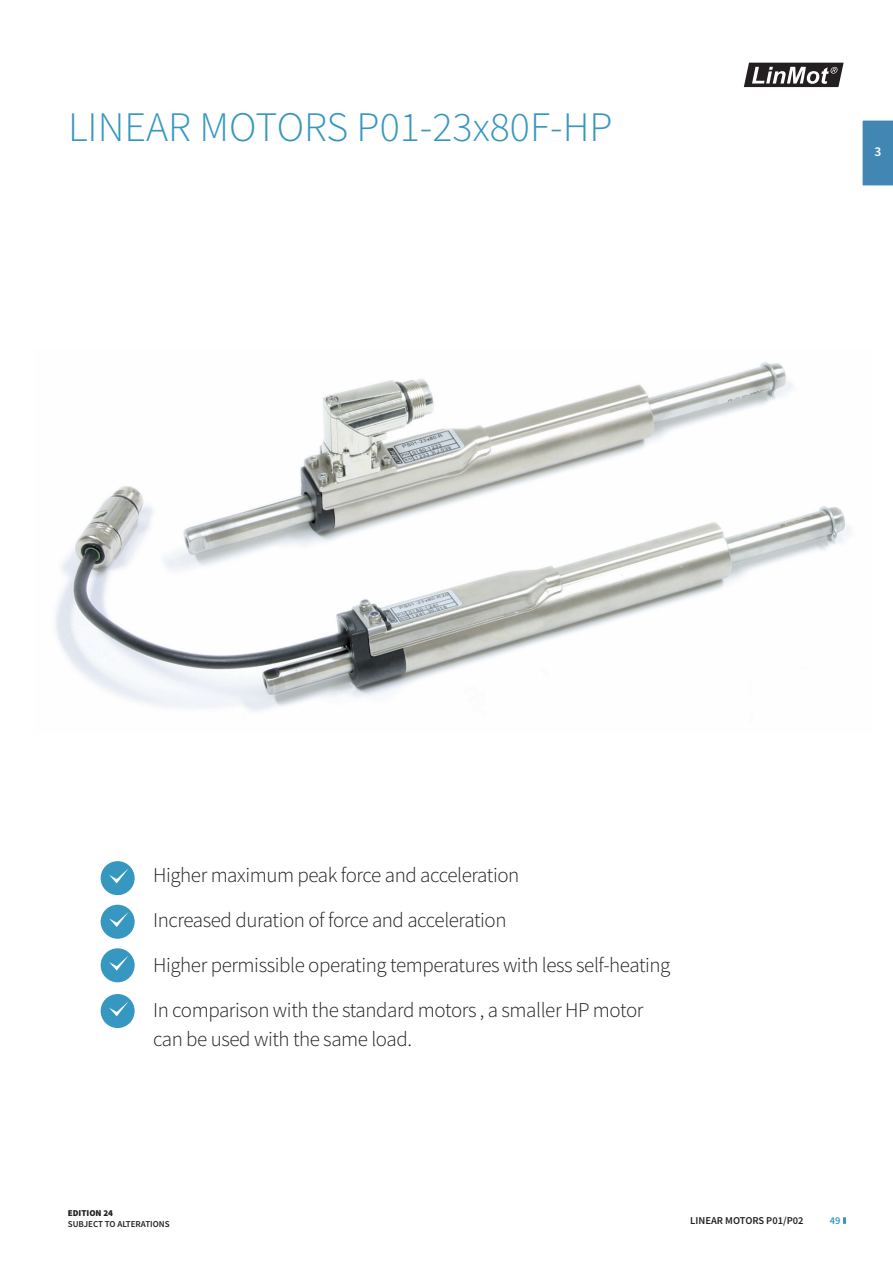
<style>
.page{position:relative;width:893px;height:1263px;background:#fff}
.page>*{position:absolute;margin:0;border:0;box-sizing:border-box;transform-origin:0 0}
.t1{font:300 42px "Source Sans Pro";color:#3697c0}
.t2{font:300 21px/45px "Source Sans Pro";letter-spacing:-.02em;color:#231f20}
.t3{font:600 13.5px "Source Sans Pro";color:#fff}
.t4{font:600 10.5px "Source Sans Pro";color:#231f20}
.t5{font:600 10.5px "Source Sans Pro";color:#3697c0}
.t6{font:600 9px "Source Sans Pro";color:#231f20}
.t7{font:900 9px "Source Sans Pro";color:#231f20}
</style>
<div class="page">
<div style="left:862px;top:120px;width:31px;height:66px;background:#4287b3"></div>
<svg style="left:743px;top:62px;width:101px;height:26px"></svg>
<svg style="left:843px;top:1217px;width:3px;height:7px"></svg>
<div style="left:101px;top:861px;width:34px;height:34px;background:#3697c0;border-radius:50%"></div>
<div style="left:101px;top:905px;width:34px;height:34px;background:#3697c0;border-radius:50%"></div>
<div style="left:101px;top:948px;width:34px;height:34px;background:#3697c0;border-radius:50%"></div>
<div style="left:101px;top:994px;width:34px;height:34px;background:#3697c0;border-radius:50%"></div>
<svg style="left:109px;top:868px;width:20px;height:15px"></svg>
<svg style="left:109px;top:912px;width:20px;height:15px"></svg>
<svg style="left:109px;top:955px;width:20px;height:16px"></svg>
<svg style="left:109px;top:1001px;width:20px;height:15px"></svg>
<img style="left:55px;top:362px;width:797px;height:350px">
<h1 class="t1" style="left:68px;top:101px;width:546px">LINEAR MOTORS P01-23x80F-HP</h1>
<p class="t3" style="left:874px;top:143px;width:8px">3</p>
<p class="t2" style="left:153px;top:853px;width:519px">Higher maximum peak force and acceleration<br>Increased duration of force and acceleration<br>Higher permissible operating temperatures with less self-heating In comparison with the standard motors , a smaller HP motor</p>
<p class="t2" style="left:153px;top:1016px;width:260px">can be used with the same load.</p>
<p class="t7" style="left:68px;top:1206px;width:47px">EDITION 24</p>
<p class="t6" style="left:68px;top:1217px;width:103px">SUBJECT TO ALTERATIONS</p>
<p class="t4" style="left:690px;top:1214px;width:115px">LINEAR MOTORS P01/P02</p>
<p class="t5" style="left:830px;top:1214px;width:12px">49</p>
</div>
